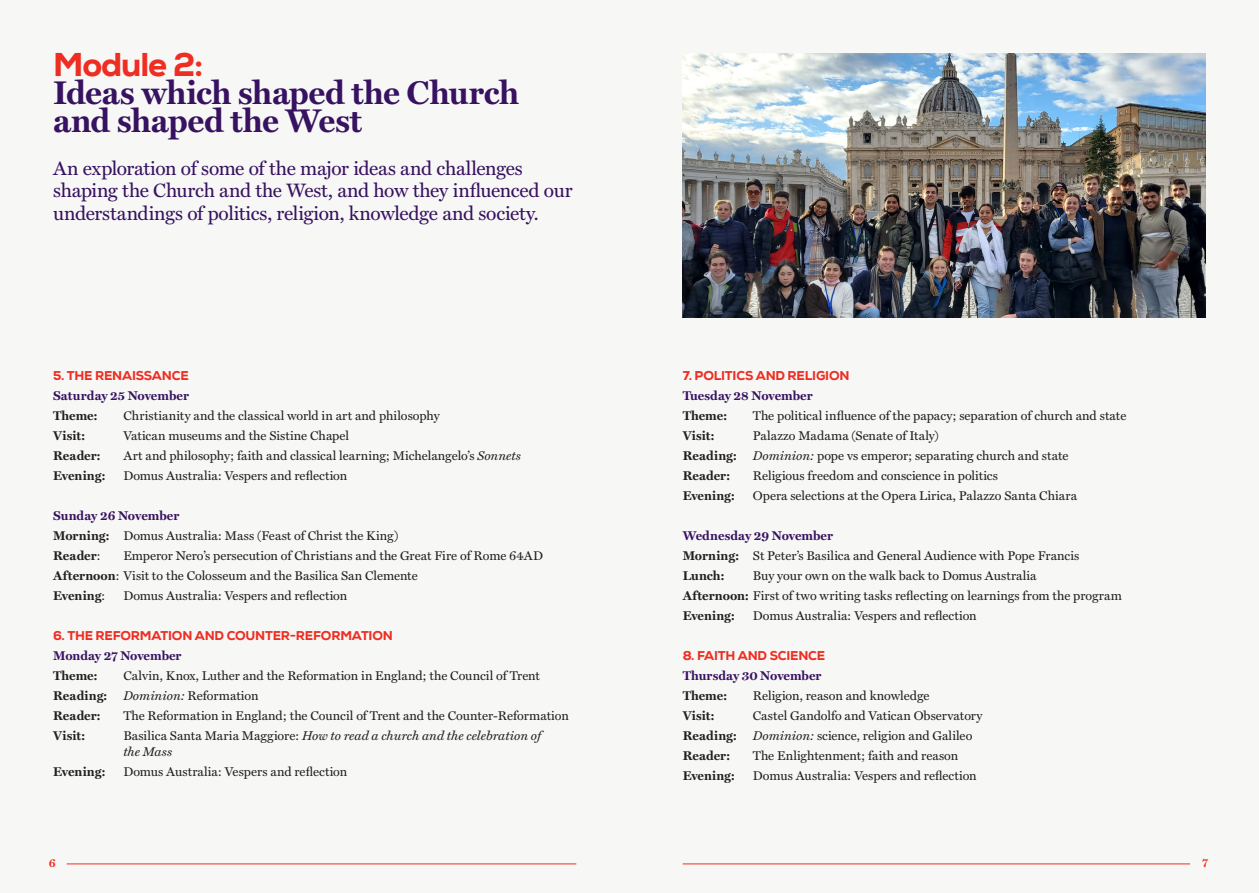
<style>
.page{position:relative;width:1259px;height:893px;background:#f7f7f6}
.page>*{position:absolute;margin:0;border:0;box-sizing:border-box;transform-origin:0 0}
.HEADING{font:700 33px/28px "Miller Text";letter-spacing:-.01em;color:#371260}
.LEAD_IN_TEXT{font:19.5px/22.5px "Miller Text";letter-spacing:-.015em;color:#371260}
.Main_Body{font:12.75px "Miller Text";letter-spacing:.005em;color:#231f20}
.Main_Body-2{font:700 12.75px "Miller Text";letter-spacing:-.005em;color:#231f20}
.Main_Body-3{font:700 12.75px "Miller Text";letter-spacing:-.005em;color:#371260}
.Main_Body-4{font:italic 12.75px/15.8px "Miller Text";letter-spacing:.005em;color:#231f20}
.Main_Body-5{font:800 12.75px "Nexa";letter-spacing:-.015em;color:#ee2e22}
.Subheadings{font:800 12.75px "Nexa";letter-spacing:-.015em;color:#ee2e22}
.t1{font:700 11.25px "Miller Text";color:#ee2e22}
.s1{font-family:"Nexa";font-weight:800;color:#ee2e22}
.s2{font-style:italic}
.s3{font-weight:700}
.s4{font-weight:400}
.s5{font-style:normal}
</style>
<div class="page">
<img style="left:682px;top:53px;width:523px;height:264px">
<hr style="left:67px;top:863px;width:509px;height:1px;background:#ee2e22">
<hr style="left:682px;top:863px;width:508px;height:1px;background:#ee2e22">
<p class="HEADING" style="left:53px;top:49px;width:467px"><span class="s1">Module 2:<br></span>Ideas which shaped the Church and shaped the West</p>
<p class="LEAD_IN_TEXT" style="left:53px;top:155px;width:521px">An exploration of some of the major ideas and challenges shaping the Church and the West, and how they influenced our understandings of politics, religion, knowledge and society.</p>
<p class="Subheadings" style="left:53px;top:368px;width:137px">5. THE RENAISSANCE</p>
<p class="Main_Body-3" style="left:53px;top:386px;width:137px">Saturday 25 November</p>
<p class="Main_Body-2" style="left:53px;top:406px;width:46px">Theme:</p>
<p class="Main_Body" style="left:123px;top:406px;width:318px">Christianity and the classical world in art and philosophy</p>
<p class="Main_Body-2" style="left:53px;top:426px;width:34px">Visit:</p>
<p class="Main_Body" style="left:123px;top:426px;width:227px">Vatican museums and the Sistine Chapel</p>
<p class="Main_Body-2" style="left:53px;top:446px;width:49px">Reader:</p>
<p class="Main_Body" style="left:123px;top:446px;width:399px">Art and philosophy; faith and classical learning; Michelangelo’s <span class="s2">Sonnets</span></p>
<p class="Main_Body-2" style="left:53px;top:466px;width:54px">Evening:</p>
<p class="Main_Body" style="left:123px;top:466px;width:225px">Domus Australia: Vespers and reflection</p>
<p class="Main_Body-3" style="left:53px;top:506px;width:128px">Sunday 26 November</p>
<p class="Main_Body" style="left:53px;top:526px;width:347px"><span class="s3">Morning:</span> Domus Australia: Mass (Feast of Christ the King)</p>
<p class="Main_Body-2" style="left:53px;top:546px;width:49px">Reader<span class="s4">:</span></p>
<p class="Main_Body" style="left:123px;top:546px;width:421px">Emperor Nero’s persecution of Christians and the Great Fire of Rome 64AD</p>
<p class="Main_Body" style="left:53px;top:566px;width:366px"><span class="s3">Afternoon</span>: Visit to the Colosseum and the Basilica San Clemente</p>
<p class="Main_Body-2" style="left:53px;top:586px;width:54px">Evening<span class="s4">:</span></p>
<p class="Main_Body" style="left:123px;top:586px;width:225px">Domus Australia: Vespers and reflection</p>
<p class="Main_Body-5" style="left:53px;top:628px;width:341px">6. THE REFORMATION AND COUNTER-REFORMATION</p>
<p class="Main_Body-3" style="left:53px;top:646px;width:130px">Monday 27 November</p>
<p class="Main_Body-2" style="left:53px;top:666px;width:46px">Theme:</p>
<p class="Main_Body" style="left:123px;top:666px;width:418px">Calvin, Knox, Luther and the Reformation in England; the Council of Trent</p>
<p class="Main_Body" style="left:53px;top:686px;width:207px"><span class="s3">Reading:</span> <span class="s2">Dominion:</span> Reformation</p>
<p class="Main_Body-2" style="left:53px;top:706px;width:49px">Reader:</p>
<p class="Main_Body" style="left:123px;top:706px;width:447px">The Reformation in England; the Council of Trent and the Counter-Reformation</p>
<p class="Main_Body-2" style="left:53px;top:726px;width:34px">Visit:</p>
<p class="Main_Body-4" style="left:123px;top:727px;width:419px"><span class="s5">Basilica Santa Maria Maggiore:</span> How to read a church and the celebration of the Mass</p>
<p class="Main_Body-2" style="left:53px;top:761px;width:54px">Evening:</p>
<p class="Main_Body" style="left:123px;top:762px;width:225px">Domus Australia: Vespers and reflection</p>
<p class="Subheadings" style="left:682px;top:368px;width:168px">7. POLITICS AND RELIGION</p>
<p class="Main_Body-3" style="left:682px;top:386px;width:131px">Tuesday 28 November</p>
<p class="Main_Body-2" style="left:682px;top:406px;width:46px">Theme:</p>
<p class="Main_Body" style="left:753px;top:406px;width:375px">The political influence of the papacy; separation of church and state</p>
<p class="Main_Body-2" style="left:682px;top:426px;width:34px">Visit:</p>
<p class="Main_Body" style="left:753px;top:426px;width:187px">Palazzo Madama (Senate of Italy)</p>
<p class="Main_Body" style="left:682px;top:446px;width:387px"><span class="s3">Reading:</span> <span class="s2">Dominion:</span> pope vs emperor; separating church and state</p>
<p class="Main_Body-2" style="left:682px;top:466px;width:49px">Reader:</p>
<p class="Main_Body" style="left:753px;top:466px;width:247px">Religious freedom and conscience in politics</p>
<p class="Main_Body-2" style="left:682px;top:486px;width:54px">Evening:</p>
<p class="Main_Body" style="left:753px;top:486px;width:326px">Opera selections at the Opera Lirica, Palazzo Santa Chiara</p>
<p class="Main_Body-3" style="left:682px;top:526px;width:152px">Wednesday 29 November</p>
<p class="Main_Body" style="left:682px;top:546px;width:398px"><span class="s3">Morning:</span> St Peter’s Basilica and General Audience with Pope Francis</p>
<p class="Main_Body-2" style="left:682px;top:566px;width:44px">Lunch:</p>
<p class="Main_Body" style="left:753px;top:566px;width:285px">Buy your own on the walk back to Domus Australia</p>
<p class="Main_Body" style="left:682px;top:586px;width:441px"><span class="s3">Afternoon:</span> First of two writing tasks reflecting on learnings from the program</p>
<p class="Main_Body-2" style="left:682px;top:606px;width:54px">Evening:</p>
<p class="Main_Body" style="left:753px;top:606px;width:225px">Domus Australia: Vespers and reflection</p>
<p class="Main_Body-5" style="left:682px;top:648px;width:144px">8. FAITH AND SCIENCE</p>
<p class="Main_Body-3" style="left:682px;top:666px;width:140px">Thursday 30 November</p>
<p class="Main_Body-2" style="left:682px;top:686px;width:46px">Theme:</p>
<p class="Main_Body" style="left:753px;top:686px;width:178px">Religion, reason and knowledge</p>
<p class="Main_Body-2" style="left:682px;top:706px;width:34px">Visit:</p>
<p class="Main_Body" style="left:753px;top:706px;width:231px">Castel Gandolfo and Vatican Observatory</p>
<p class="Main_Body" style="left:682px;top:726px;width:291px"><span class="s3">Reading:</span> <span class="s2">Dominion:</span> science, religion and Galileo</p>
<p class="Main_Body-2" style="left:682px;top:746px;width:49px">Reader:</p>
<p class="Main_Body" style="left:753px;top:746px;width:207px">The Enlightenment; faith and reason</p>
<p class="Main_Body-2" style="left:682px;top:766px;width:54px">Evening:</p>
<p class="Main_Body" style="left:753px;top:766px;width:225px">Domus Australia: Vespers and reflection</p>
<p class="t1" style="left:49px;top:855px;width:9px">6</p>
<p class="t1" style="left:1202px;top:855px;width:7px">7</p>
</div>
